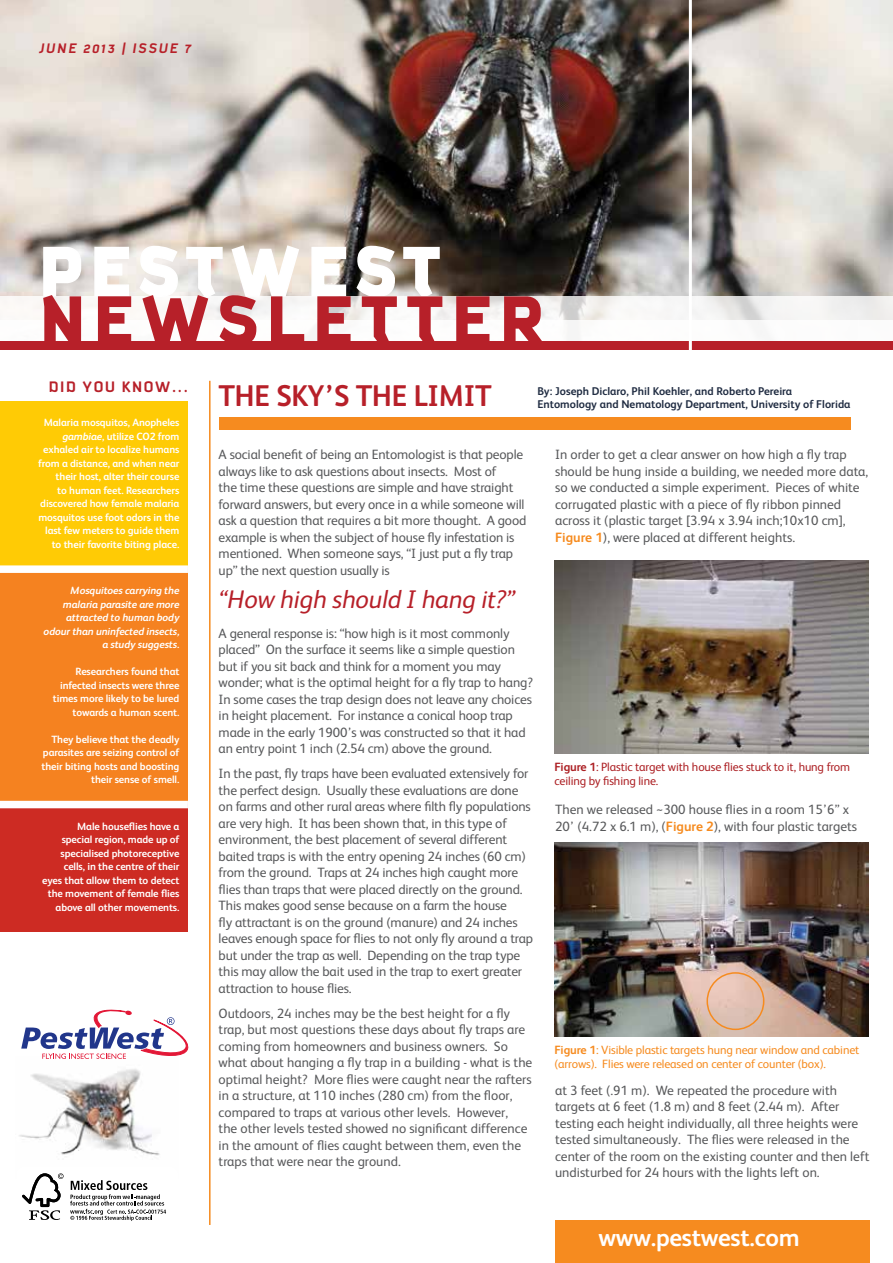
<style>
.page{position:relative;width:893px;height:1263px;background:#fff}
.page>*{position:absolute;margin:0;border:0;box-sizing:border-box;transform-origin:0 0}
.t1{font:900 75px "Kautiva";color:#b72029}
.t2{font:900 75px "Kautiva";letter-spacing:.1em;color:#fff}
.t3{font:700 30px "FS Albert";letter-spacing:-.01em;color:#b72029;scale:.96 1}
.t4{font:italic 25.5px "FS Albert";letter-spacing:-.01em;color:#b72029}
.t5{font:700 24.75px "FS Albert";letter-spacing:-.01em;color:#fff}
.t6{font:700 16.5px "Kautiva";letter-spacing:.1em;color:#b72029}
.t7{font:italic 700 15px "Kautiva";letter-spacing:.14em;color:#b72029}
.t8{font:13.5px/16.5px "FS Albert";letter-spacing:-.01em;color:#58595b}
.t9{font:12px/13.5px "FS Albert";letter-spacing:-.01em;color:#f68b1f}
.t10{font:12px/13.5px "FS Albert";letter-spacing:-.01em;color:#ac1f23}
.t11{font:700 11.25px/12.8px "FS Albert";color:#202c42}
.t12{font:700 10.5px/13.5px "FS Albert";letter-spacing:-.01em;color:#fff;text-align:right}
.t13{font:italic 700 10.5px/13.5px "FS Albert";letter-spacing:-.01em;color:#fff;text-align:right}
.s1{font-style:italic}
.s2{font-weight:700;color:#f68b1f}
.s3{font-weight:700}
</style>
<div class="page">
<img style="left:19px;top:1069px;width:141px;height:87px">
<img style="left:0;top:0;width:893px;height:296px">
<div style="left:0;top:401px;width:188px;height:168px;background:#ffcb05"></div>
<div style="left:0;top:569px;width:188px;height:235px;background:#f58220"></div>
<div style="left:0;top:804px;width:188px;height:128px;background:#cd2b23"></div>
<div style="left:0;top:565px;width:188px;height:8px;background:#fff"></div>
<div style="left:0;top:801px;width:188px;height:7px;background:#fff"></div>
<hr style="left:209px;top:381px;width:2px;height:844px;background:#f68b1f">
<div style="left:555px;top:1220px;width:314px;height:43px;background:#f68b1f"></div>
<svg style="left:22px;top:1173px;width:42px;height:47px"></svg>
<svg style="left:70px;top:1180px;width:96px;height:41px"></svg>
<div style="left:219px;top:417px;width:631px;height:12px;background:#f68b1f"></div>
<div style="left:0;top:342px;width:893px;height:8px;background:#b72029"></div>
<hr style="left:689px;top:0;width:3px;height:350px;background:#fff">
<svg style="left:42px;top:246px;width:40px;height:51px;background:#d0cbc9"></svg>
<svg style="left:94px;top:246px;width:36px;height:50px"></svg>
<svg style="left:139px;top:245px;width:40px;height:51px"></svg>
<svg style="left:185px;top:246px;width:38px;height:50px;background:#e1dad5"></svg>
<svg style="left:231px;top:244px;width:69px;height:53px;background:#e8dfd5"></svg>
<svg style="left:311px;top:246px;width:36px;height:51px"></svg>
<svg style="left:356px;top:245px;width:40px;height:53px;background:#afa59a"></svg>
<svg style="left:402px;top:246px;width:38px;height:53px;background:#8d7f72"></svg>
<img style="left:554px;top:560px;width:315px;height:193px">
<img style="left:554px;top:843px;width:315px;height:193px">
<div style="left:706px;top:972px;width:58px;height:58px;border:2px solid #f68b1f;border-radius:50%"></div>
<svg style="left:21px;top:1009px;width:168px;height:50px"></svg>
<p class="t7" style="left:39px;top:40px;width:153px">JUNE 2013 | ISSUE 7</p>
<h1 class="t2" style="left:39px;top:229px;width:403px">PESTWEST</h1>
<h1 class="t1" style="left:39px;top:278px;width:108px">NEWS</h1>
<h1 class="t1" style="left:266px;top:278px;width:91px">LETTE</h1>
<h1 class="t1" style="left:499px;top:278px;width:47px">R</h1>
<p class="t6" style="left:49px;top:378px;width:141px">DID YOU KNOW...</p>
<p class="t12" style="left:38px;top:416px;width:143px">Malaria mosquitos, Anopheles <span class="s1">gambiae</span>, utilize CO2 from exhaled air to localize humans from a distance, and when near their host, alter their course<br>to human feet. Researchers discovered how female malaria mosquitos use foot odors in the last few meters to guide them to their favorite biting place.</p>
<p class="t13" style="left:44px;top:584px;width:137px">Mosquitoes carrying the malaria parasite are more attracted to human body odour than uninfected insects, a study suggests.</p>
<p class="t12" style="left:53px;top:665px;width:128px">Researchers found that infected insects were three times more likely to be lured towards a human scent.</p>
<p class="t12" style="left:42px;top:732px;width:139px">They believe that the deadly parasites are seizing control of their biting hosts and boosting their sense of smell.</p>
<p class="t12" style="left:42px;top:819px;width:139px">Male houseflies have a<br>special region, made up of specialised photoreceptive cells, in the centre of their eyes that allow them to detect the movement of female flies above all other movements.</p>
<h2 class="t3" style="left:219px;top:378px;width:286px">THE SKy’S THE LIMIT</h2>
<p class="t11" style="left:537px;top:385px;width:314px">By: Joseph Diclaro, Phil Koehler, and Roberto Pereira<br>Entomology and Nematology Department, University of Florida</p>
<p class="t8" style="left:219px;top:446px;width:309px">A social benefit of being an Entomologist is that people always like to ask questions about insects. Most of<br>the time these questions are simple and have straight forward answers, but every once in a while someone will ask a question that requires a bit more thought. A good example is when the subject of house fly infestation is mentioned. When someone says, “I just put a fly trap up” the next question usually is</p>
<h3 class="t4" style="left:219px;top:585px;width:299px">“How high should I hang it?”</h3>
<p class="t8" style="left:219px;top:625px;width:316px">A general response is: “how high is it most commonly placed” On the surface it seems like a simple question but if you sit back and think for a moment you may wonder; what is the optimal height for a fly trap to hang?<br>In some cases the trap design does not leave any choices in height placement. For instance a conical hoop trap made in the early 1900’s was constructed so that it had an entry point 1 inch (2.54 cm) above the ground.</p>
<p class="t8" style="left:219px;top:765px;width:316px">In the past, fly traps have been evaluated extensively for the perfect design. Usually these evaluations are done on farms and other rural areas where filth fly populations are very high. It has been shown that, in this type of environment, the best placement of several different baited traps is with the entry opening 24 inches (60 cm) from the ground. Traps at 24 inches high caught more flies than traps that were placed directly on the ground.<br>This makes good sense because on a farm the house<br>fly attractant is on the ground (manure) and 24 inches leaves enough space for flies to not only fly around a trap but under the trap as well. Depending on the trap type this may allow the bait used in the trap to exert greater attraction to house flies.</p>
<p class="t8" style="left:219px;top:1005px;width:315px">Outdoors, 24 inches may be the best height for a fly trap, but most questions these days about fly traps are coming from homeowners and business owners. So what about hanging a fly trap in a building - what is the optimal height? More flies were caught near the rafters in a structure, at 110 inches (280 cm) from the floor, compared to traps at various other levels. However,<br>the other levels tested showed no significant difference in the amount of flies caught between them, even the traps that were near the ground.</p>
<p class="t8" style="left:555px;top:446px;width:315px">In order to get a clear answer on how high a fly trap should be hung inside a building, we needed more data, so we conducted a simple experiment. Pieces of white corrugated plastic with a piece of fly ribbon pinned across it (plastic target [3.94 x 3.94 inch;10x10 cm], <span class="s2">Figure 1</span>), were placed at different heights.</p>
<p class="t10" style="left:554px;top:761px;width:297px"><span class="s3">Figure 1</span>: Plastic target with house flies stuck to it, hung from ceiling by fishing line.</p>
<p class="t8" style="left:555px;top:801px;width:304px">Then we released ~300 house flies in a room 15’6” x<br>20’ (4.72 x 6.1 m), (<span class="s2">Figure 2</span>), with four plastic targets</p>
<p class="t9" style="left:554px;top:1043px;width:306px"><span class="s3">Figure 1</span>: Visible plastic targets hung near window and cabinet (arrows). Flies were released on center of counter (box).</p>
<p class="t8" style="left:555px;top:1082px;width:316px">at 3 feet (.91 m). We repeated the procedure with targets at 6 feet (1.8 m) and 8 feet (2.44 m). After testing each height individually, all three heights were tested simultaneously. The flies were released in the center of the room on the existing counter and then left undisturbed for 24 hours with the lights left on.</p>
<h3 class="t5" style="left:598px;top:1223px;width:203px">www.pestwest.com</h3>
</div>
